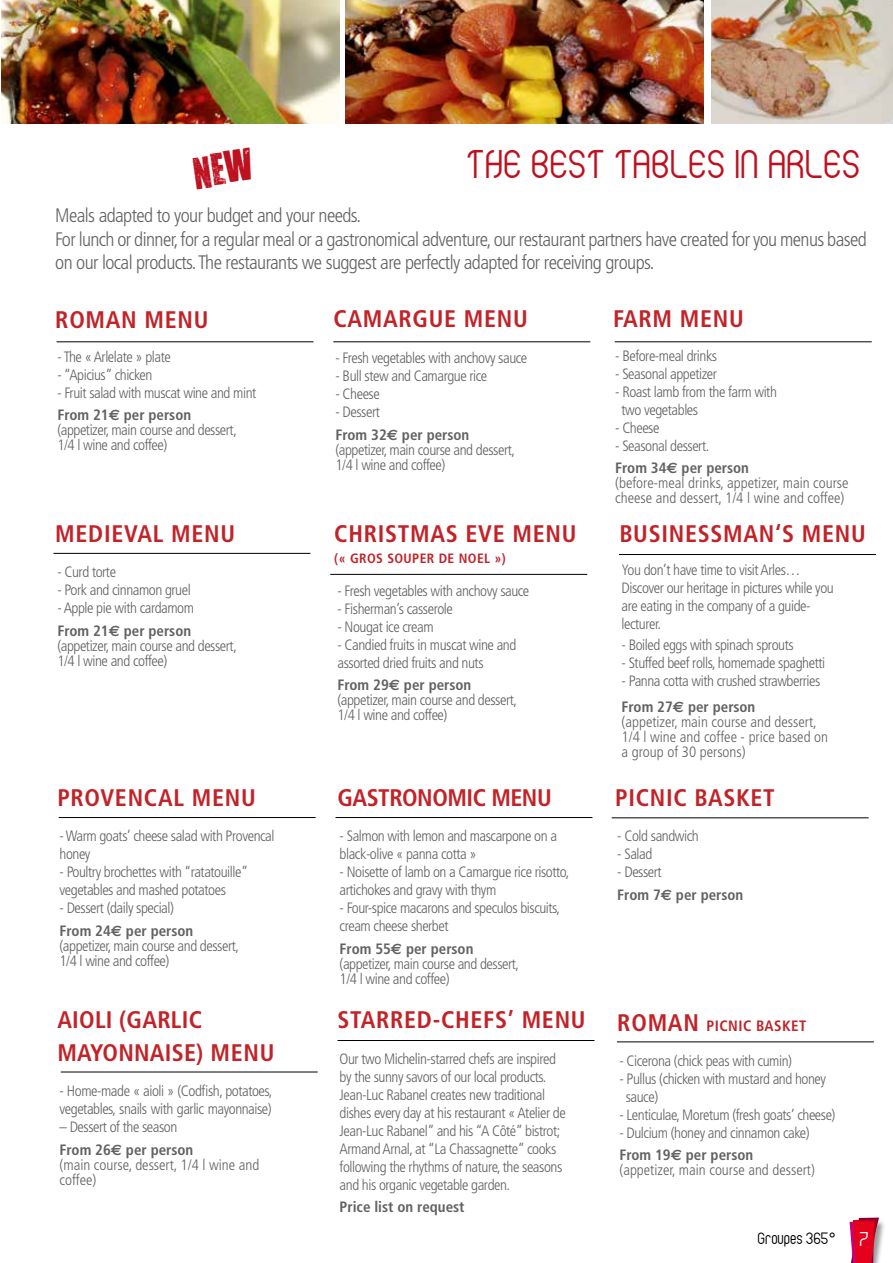
<style>
.page{position:relative;width:893px;height:1263px;background:#fff}
.page>*{position:absolute;margin:0;border:0;box-sizing:border-box;transform-origin:0 0}
.t1{font:33px "Albertino";color:#be1120}
.t2{font:700 condensed 24px "Frutiger";letter-spacing:.03em;color:#c12328}
.t3{font:700 condensed 24px/33px "Frutiger";letter-spacing:.01em;color:#c12328}
.t4{font:700 condensed 24px "Frutiger";letter-spacing:-.02em;color:#c12328}
.t5{font:300 condensed 19.5px/23.4px "Frutiger";letter-spacing:-.03em;color:#626261}
.t6{font:16.5px "Albertino";color:#fff}
.t7{font:300 condensed 15px/18px "Frutiger";letter-spacing:-.03em;color:#626261}
.t8{font:300 condensed 15px/15px "Frutiger";color:#626261}
.t9{font:700 condensed 15px/22.5px "Frutiger";color:#626261}
.t10{font:700 condensed 15px "Frutiger";letter-spacing:.03em;color:#c12328}
.t11{font:700 condensed 13.5px "Frutiger";letter-spacing:.03em;color:#c12328}
.t12{font:13.5px "Albertino";color:#000}
.s1{font-weight:700}
.s2{font-family:"Euro Sans";font-weight:700;font-stretch:normal}
.s3{font-weight:300}
.s4{font-family:"Euro Sans";font-stretch:normal}
.s5{font-size:24px}
</style>
<div class="page">
<div style="left:853px;top:1219px;width:33px;height:44px;background:#000;opacity:.4"></div>
<svg style="left:849px;top:1217px;width:30px;height:46px"></svg>
<img style="left:1px;top:0;width:339px;height:123px">
<img style="left:346px;top:0;width:358px;height:123px">
<img style="left:711px;top:0;width:182px;height:123px">
<hr style="left:57px;top:341px;width:256px;height:1px;background:#000">
<hr style="left:333px;top:341px;width:257px;height:1px;background:#000">
<hr style="left:615px;top:341px;width:257px;height:1px;background:#000">
<hr style="left:53px;top:553px;width:257px;height:1px;background:#000">
<hr style="left:330px;top:574px;width:257px;height:1px;background:#000">
<hr style="left:59px;top:817px;width:257px;height:1px;background:#000">
<hr style="left:335px;top:817px;width:257px;height:1px;background:#000">
<hr style="left:612px;top:817px;width:257px;height:1px;background:#000">
<hr style="left:617px;top:1041px;width:257px;height:1px;background:#000">
<hr style="left:61px;top:1071px;width:257px;height:1px;background:#000">
<hr style="left:338px;top:1040px;width:256px;height:1px;background:#000">
<hr style="left:619px;top:554px;width:257px;height:1px;background:#000">
<h1 class="t1" style="left:466px;top:150px;width:396px">THE BEST TABLES IN ARLES</h1>
<p class="t5" style="left:55px;top:204px;width:813px">Meals adapted to your budget and your needs.<br>For lunch or dinner, for a regular meal or a gastronomical adventure, our restaurant partners have created for you menus based on our local products. The restaurants we suggest are perfectly adapted for receiving groups.</p>
<h2 class="t2" style="left:55px;top:306px;width:155px">ROMAN MENU</h2>
<p class="t7" style="left:57px;top:348px;width:115px">- The « Arlelate » plate</p>
<p class="t7" style="left:57px;top:366px;width:96px">- “Apicius” chicken</p>
<p class="t7" style="left:57px;top:381px;width:200px;line-height:22.5px">- Fruit salad with muscat wine and mint<br><span class="s1">From 21</span><span class="s2">€</span> <span class="s1">per person</span></p>
<p class="t7" style="left:57px;top:423px;width:181px;line-height:15px">(appetizer, main course and dessert,<br>1/4 l wine and coffee)</p>
<h2 class="t2" style="left:333px;top:305px;width:196px">CAMARGUE MENU</h2>
<p class="t7" style="left:335px;top:349px;width:193px">- Fresh vegetables with anchovy sauce</p>
<p class="t7" style="left:335px;top:367px;width:153px">- Bull stew and Camargue rice</p>
<p class="t7" style="left:335px;top:385px;width:46px">- Cheese</p>
<p class="t9" style="left:335px;top:401px;width:135px"><span class="s3">- Dessert<br></span>From 32<span class="s4">€</span> per person</p>
<p class="t7" style="left:335px;top:442px;width:181px;line-height:15px">(appetizer, main course and dessert,<br>1/4 l wine and coffee)</p>
<h2 class="t2" style="left:613px;top:305px;width:132px">FARM MENU</h2>
<p class="t7" style="left:615px;top:347px;width:104px">- Before-meal drinks</p>
<p class="t7" style="left:615px;top:365px;width:103px">- Seasonal appetizer</p>
<p class="t7" style="left:621px;top:383px;width:157px;text-indent:-6px">- Roast lamb from the farm with two vegetables</p>
<p class="t7" style="left:615px;top:419px;width:46px">- Cheese</p>
<p class="t7" style="left:615px;top:435px;width:135px;line-height:22.5px">- Seasonal dessert.<br><span class="s1">From 34</span><span class="s2">€</span> <span class="s1">per person</span></p>
<p class="t8" style="left:615px;top:476px;width:235px">(before-meal drinks, appetizer, main course cheese and dessert, 1/4 l wine and coffee)</p>
<h2 class="t2" style="left:55px;top:520px;width:181px">MEDIEVAL MENU</h2>
<p class="t7" style="left:57px;top:563px;width:60px">- Curd torte</p>
<p class="t7" style="left:57px;top:581px;width:135px">- Pork and cinnamon gruel</p>
<p class="t7" style="left:57px;top:597px;width:138px;line-height:22.5px">- Apple pie with cardamom<br><span class="s1">From 21</span><span class="s2">€</span> <span class="s1">per person</span></p>
<p class="t7" style="left:57px;top:638px;width:181px;line-height:15px">(appetizer, main course and dessert,<br>1/4 l wine and coffee)</p>
<h2 class="t2" style="left:57px;top:783px;width:200px">PROVENCAL MENU</h2>
<p class="t7" style="left:60px;top:827px;width:217px">- Warm goats’ cheese salad with Provencal honey</p>
<p class="t7" style="left:60px;top:863px;width:190px">- Poultry brochettes with “ratatouille” vegetables and mashed potatoes</p>
<p class="t7" style="left:60px;top:897px;width:135px;line-height:22.5px">- Dessert (daily special)<br><span class="s1">From 24</span><span class="s2">€</span> <span class="s1">per person</span></p>
<p class="t7" style="left:60px;top:938px;width:181px;line-height:15px">(appetizer, main course and dessert,<br>1/4 l wine and coffee)</p>
<h2 class="t3" style="left:57px;top:1003px;width:219px">AIOLI (GARLIC<br>MAYONNAISE) MENU</h2>
<p class="t7" style="left:60px;top:1082px;width:214px">- Home-made « aioli » (Codfish, potatoes, vegetables, snails with garlic mayonnaise)</p>
<p class="t7" style="left:60px;top:1116px;width:135px;line-height:22.5px">– Dessert of the season<br><span class="s1">From 26</span><span class="s2">€</span> <span class="s1">per person</span></p>
<p class="t8" style="left:60px;top:1157px;width:201px">(main course, dessert, 1/4 l wine and coffee)</p>
<h2 class="t2" style="left:334px;top:519px;width:244px">CHRISTMAS EVE MENU</h2>
<p class="t11" style="left:334px;top:550px;width:173px">(« GROS SOUPER DE NOEL »)</p>
<p class="t7" style="left:337px;top:582px;width:193px">- Fresh vegetables with anchovy sauce</p>
<p class="t7" style="left:337px;top:600px;width:117px">- Fisherman’s casserole</p>
<p class="t7" style="left:337px;top:618px;width:98px">- Nougat ice cream</p>
<p class="t7" style="left:337px;top:636px;width:180px">- Candied fruits in muscat wine and assorted dried fruits and nuts</p>
<p class="t7" style="left:337px;top:678px;width:181px;line-height:15px"><span class="s1">From 29</span><span class="s2">€</span> <span class="s1">per person </span>(appetizer, main course and dessert,<br>1/4 l wine and coffee)</p>
<h2 class="t4" style="left:337px;top:783px;width:216px">GASTRONOMIC MENU</h2>
<p class="t7" style="left:340px;top:827px;width:219px">- Salmon with lemon and mascarpone on a black-olive « panna cotta »</p>
<p class="t7" style="left:340px;top:863px;width:231px">- Noisette of lamb on a Camargue rice risotto, artichokes and gravy with thym</p>
<p class="t7" style="left:340px;top:899px;width:222px">- Four-spice macarons and speculos biscuits, cream cheese sherbet</p>
<p class="t7" style="left:340px;top:941px;width:181px;line-height:15px"><span class="s1">From 55</span><span class="s2">€</span> <span class="s1">per person </span>(appetizer, main course and dessert,<br>1/4 l wine and coffee)</p>
<h2 class="t2" style="left:337px;top:1005px;width:250px">STARRED-CHEFS’ MENU</h2>
<p class="t7" style="left:340px;top:1050px;width:228px">Our two Michelin-starred chefs are inspired by the sunny savors of our local products.<br>Jean-Luc Rabanel creates new traditional dishes every day at his restaurant « Atelier de Jean-Luc Rabanel” and his “A Côté” bistrot; Armand Arnal, at “La Chassagnette” cooks following the rhythms of nature, the seasons and his organic vegetable garden.</p>
<p class="t9" style="left:340px;top:1196px;width:126px">Price list on request</p>
<h2 class="t2" style="left:619px;top:519px;width:248px">BUSINESSMAN‘S MENU</h2>
<p class="t7" style="left:622px;top:561px;width:214px">You don’t have time to visit Arles…<br>Discover our heritage in pictures while you are eating in the company of a guide&shy;lecturer.</p>
<p class="t7" style="left:622px;top:636px;width:174px">- Boiled eggs with spinach sprouts</p>
<p class="t7" style="left:622px;top:654px;width:205px">- Stuffed beef rolls, homemade spaghetti</p>
<p class="t7" style="left:622px;top:668px;width:200px;line-height:25.5px">- Panna cotta with crushed strawberries<br><span class="s1">From 27</span><span class="s2">€</span> <span class="s1">per person</span></p>
<p class="t8" style="left:622px;top:714px;width:208px">(appetizer, main course and dessert,<br>1/4 l wine and coffee - price based on a group of 30 persons)</p>
<h2 class="t2" style="left:615px;top:783px;width:161px">PICNIC BASKET</h2>
<p class="t7" style="left:617px;top:827px;width:83px">- Cold sandwich</p>
<p class="t7" style="left:617px;top:845px;width:37px">- Salad</p>
<p class="t9" style="left:617px;top:861px;width:128px"><span class="s3">- Dessert<br></span>From 7<span class="s4">€</span> per person</p>
<p class="t10" style="left:617px;top:1017px;width:191px"><span class="s5">ROMAN</span> PICNIC BASKET</p>
<p class="t7" style="left:619px;top:1052px;width:174px">- Cicerona (chick peas with cumin)</p>
<p class="t7" style="left:626px;top:1070px;width:202px;text-indent:-6px">- Pullus (chicken with mustard and honey sauce)</p>
<p class="t7" style="left:619px;top:1106px;width:218px">- Lenticulae, Moretum (fresh goats’ cheese)</p>
<p class="t7" style="left:619px;top:1121px;width:192px;line-height:22.5px">- Dulcium (honey and cinnamon cake)<br><span class="s1">From 19</span><span class="s2">€</span> <span class="s1">per person</span></p>
<p class="t8" style="left:619px;top:1163px;width:197px">(appetizer, main course and dessert)</p>
<p class="t12" style="left:757px;top:1232px;width:79px">Groupes 365°</p>
<p class="t6" style="left:860px;top:1231px;width:11px">7</p>
</div>
